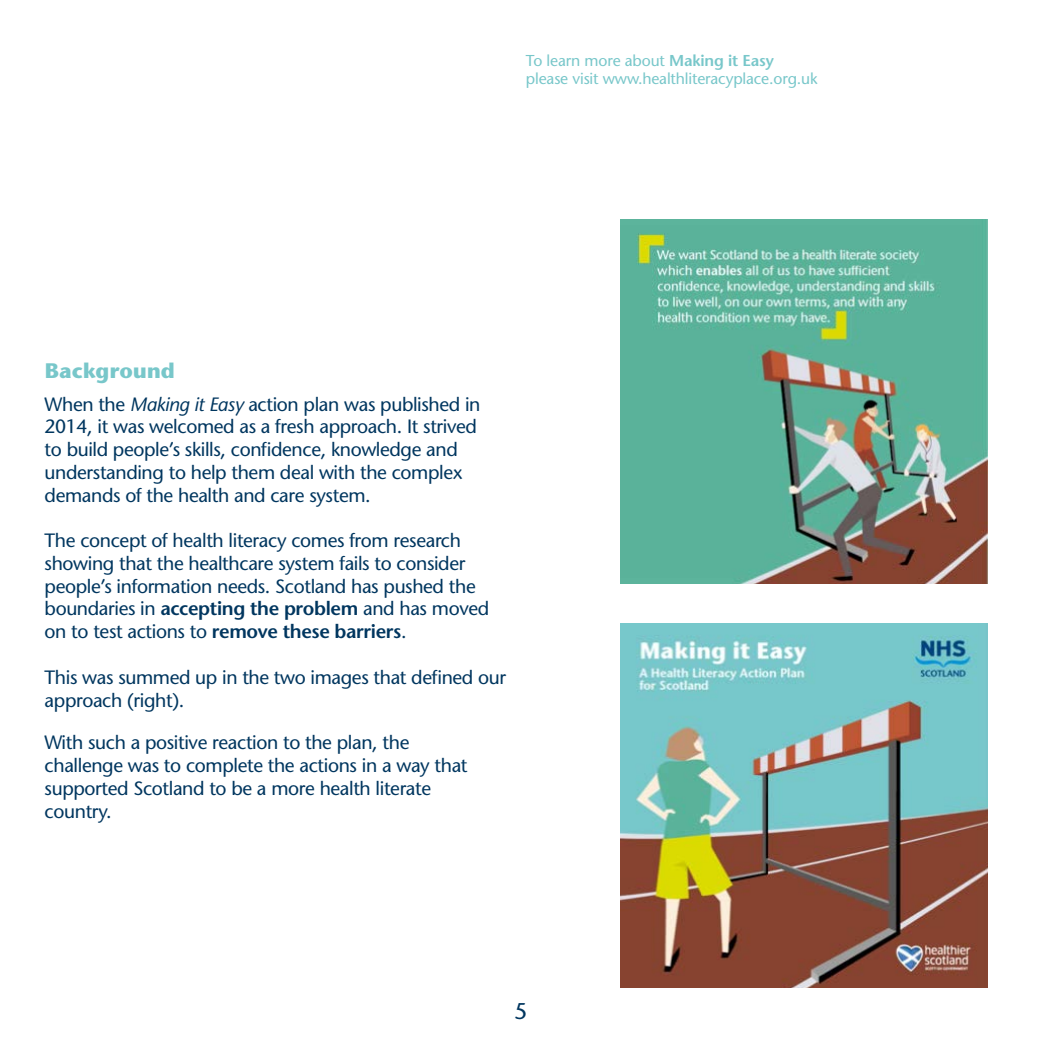
<style>
.page{position:relative;width:1042px;height:1042px;background:#fff}
.page>*{position:absolute;margin:0;border:0;box-sizing:border-box;transform-origin:0 0}
.t1{font:22.75px "Stone Sans";color:#00365f}
.t2{font:700 21px "ITC Stone Sans";letter-spacing:-.01em;color:#78c7ca}
.t3{font:19.25px/22.8px "Stone Sans";letter-spacing:-.02em;color:#00365f}
.t4{font:15.75px/17.5px "Stone Sans";letter-spacing:-.01em;color:#78c7ca}
.s1{font-family:"Stone Sans Std";font-weight:600}
.s2{font-style:italic}
.s3{font-weight:600}
</style>
<div class="page">
<img style="left:620px;top:623px;width:367px;height:364px">
<img style="left:620px;top:220px;width:367px;height:364px">
<p class="t4" style="left:526px;top:52px;width:293px">To learn more about <span class="s1">Making it Easy </span>please visit www.healthliteracyplace.org.uk</p>
<p class="t2" style="left:45px;top:357px;width:132px">Background</p>
<p class="t3" style="left:45px;top:393px;width:437px">When the <span class="s2">Making it Easy</span> action plan was published in 2014, it was welcomed as a fresh approach. It strived to build people’s skills, confidence, knowledge and understanding to help them deal with the complex demands of the health and care system.</p>
<p class="t3" style="left:45px;top:529px;width:446px">The concept of health literacy comes from research showing that the healthcare system fails to consider people’s information needs. Scotland has pushed the boundaries in <span class="s3">accepting the problem</span> and has moved on to test actions to <span class="s3">remove these barriers</span>.</p>
<p class="t3" style="left:45px;top:666px;width:463px">This was summed up in the two images that defined our approach (right).</p>
<p class="t3" style="left:45px;top:731px;width:424px">With such a positive reaction to the plan, the challenge was to complete the actions in a way that supported Scotland to be a more health literate country.</p>
<p class="t1" style="left:514px;top:998px;width:15px">5</p>
</div>
